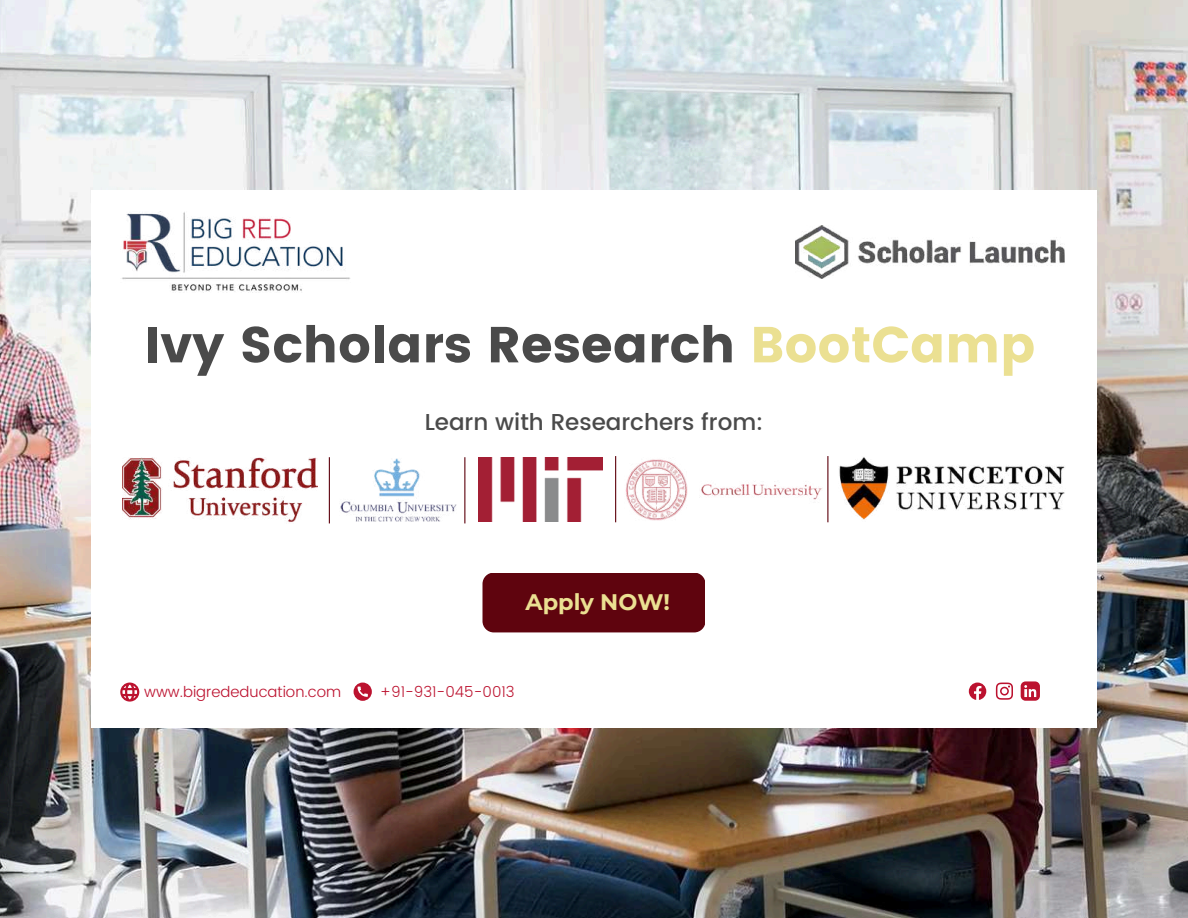
<style>
.page{position:relative;width:1188px;height:918px;background:#fff}
.page>*{position:absolute;margin:0;border:0;box-sizing:border-box;transform-origin:0 0}
.t1{font:50.55px "Poppins";color:#4a4a4a}
.t2{font:500 22.95px "Poppins";color:#4a4a4a}
.t3{font:700 22.5px "Montserrat";color:#ebe092}
.t4{font:300 15px "Poppins";color:#bc122f}
.s1{color:#ebe092}
</style>
<div class="page">
<img style="left:0;top:0;width:1188px;height:918px">
<div style="left:92px;top:190px;width:1004px;height:538px;background:#fff"></div>
<svg style="left:354px;top:683px;width:18px;height:18px"></svg>
<svg style="left:969px;top:683px;width:17px;height:16px"></svg>
<svg style="left:996px;top:683px;width:17px;height:16px"></svg>
<svg style="left:1021px;top:681px;width:19px;height:20px"></svg>
<svg style="left:120px;top:683px;width:19px;height:19px"></svg>
<hr style="left:329px;top:457px;width:1px;height:66px;background:#5f040e">
<img style="left:340px;top:458px;width:117px;height:63px">
<img style="left:123px;top:457px;width:194px;height:65px">
<img style="left:479px;top:457px;width:123px;height:64px">
<img style="left:625px;top:459px;width:197px;height:62px">
<hr style="left:464px;top:457px;width:1px;height:66px;background:#5f040e">
<hr style="left:615px;top:456px;width:1px;height:66px;background:#5f040e">
<img style="left:839px;top:457px;width:226px;height:63px">
<hr style="left:827px;top:456px;width:1px;height:66px;background:#5f040e">
<div style="left:482px;top:573px;width:223px;height:59px;background:#5f040e;border-radius:11px"></div>
<img style="left:796px;top:226px;width:269px;height:52px">
<img style="left:122px;top:211px;width:228px;height:81px">
<h1 class="t1" style="left:144px;top:315px;width:893px">Ivy Scholars Research <span class="s1">BootCamp</span></h1>
<h2 class="t2" style="left:425px;top:409px;width:340px">Learn with Researchers from:</h2>
<h3 class="t3" style="left:526px;top:588px;width:146px">Apply NOW!</h3>
<p class="t4" style="left:144px;top:683px;width:198px">www.bigrededucation.com</p>
<p class="t4" style="left:380px;top:683px;width:137px">+91-931-045-0013</p>
</div>
